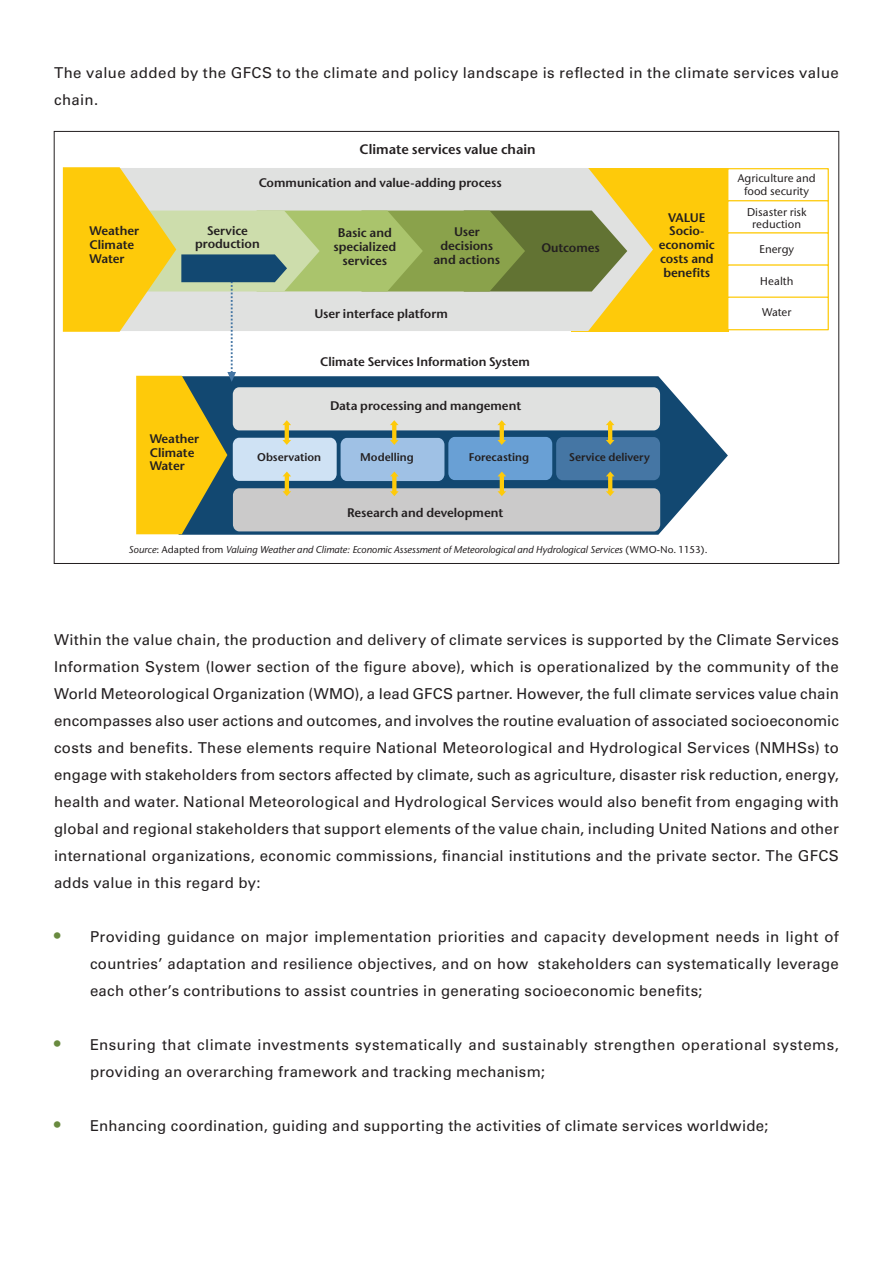
<style>
.page{position:relative;width:893px;height:1263px;background:#fff}
.page>*{position:absolute;margin:0;border:0;box-sizing:border-box;transform-origin:0 0}
.Body_text{font:15px/27px "Univers LTCYR 55 Roman";letter-spacing:.025em;color:#231f20}
.Indent{font:15px/27px "Univers LTCYR 55 Roman";letter-spacing:.02em;color:#231f20;text-align:justify}
.t1{font:600 13.65px "Stone Sans ITC";color:#231f20}
.t2{font:600 12.45px/13.6px "Stone Sans ITC";color:#231f20;text-align:center}
.t3{font:500 11.25px/12.5px "Stone Sans ITC";color:#231f20;text-align:center}
.t4{font:600 11.25px "Stone Sans ITC";color:#231f20}
.t5{font:italic 500 9.9px "Stone Sans ITC";color:#231f20}
.s1{font-style:normal}
.s2{font-size:18px;color:#698a3f}
</style>
<div class="page">
<div style="left:571px;top:168px;width:158px;height:163px;background:#feca0a"></div>
<svg style="left:627px;top:217px;width:26px;height:65px"></svg>
<svg style="left:179px;top:376px;width:549px;height:159px"></svg>
<div style="left:556px;top:437px;width:104px;height:43px;background:#4576a4;border-radius:7px"></div>
<div style="left:233px;top:387px;width:427px;height:43px;background:#e0e1e0;border-radius:7px"></div>
<div style="left:233px;top:488px;width:427px;height:43px;background:#cbcaca;border-radius:7px"></div>
<div style="left:727px;top:168px;width:102px;height:34px;border:1px solid #feca0a"></div>
<div style="left:727px;top:200px;width:102px;height:34px;border:1px solid #feca0a"></div>
<div style="left:727px;top:232px;width:102px;height:34px;border:1px solid #feca0a"></div>
<div style="left:727px;top:264px;width:102px;height:34px;border:1px solid #feca0a"></div>
<div style="left:727px;top:297px;width:102px;height:33px;border:1px solid #feca0a"></div>
<svg style="left:63px;top:167px;width:564px;height:367px"></svg>
<p class="Body_text" style="left:54px;top:59px;width:786px">The value added by the GFCS to the climate and policy landscape is reflected in the climate services value chain.</p>
<p class="t1" style="left:360px;top:140px;width:178px">Climate services value chain</p>
<p class="t2" style="left:90px;top:224px;width:51px;text-align:left">Weather<br>Climate<br>Water</p>
<p class="t2" style="left:259px;top:175px;width:244px">Communication and value-adding process</p>
<p class="t2" style="left:195px;top:223px;width:66px">Service production</p>
<p class="t2" style="left:333px;top:226px;width:64px">Basic and specialized services</p>
<p class="t2" style="left:434px;top:225px;width:68px">User decisions and actions</p>
<p class="t2" style="left:314px;top:306px;width:135px">User interface platform</p>
<p class="t2" style="left:541px;top:241px;width:60px">Outcomes</p>
<p class="t2" style="left:659px;top:211px;width:57px">VALUE<br>Socio&shy;economic costs and benefits</p>
<p class="t2" style="left:150px;top:432px;width:51px;text-align:left">Weather<br>Climate<br>Water</p>
<p class="t2" style="left:320px;top:355px;width:211px">Climate Services Information System</p>
<p class="t2" style="left:330px;top:399px;width:193px">Data processing and mangement</p>
<p class="t4" style="left:257px;top:450px;width:65px">Observation</p>
<p class="t4" style="left:360px;top:450px;width:55px">Modelling</p>
<p class="t4" style="left:469px;top:450px;width:62px">Forecasting</p>
<p class="t4" style="left:569px;top:450px;width:82px">Service delivery</p>
<p class="t2" style="left:347px;top:506px;width:158px">Research and development</p>
<p class="t5" style="left:129px;top:543px;width:581px">Source<span class="s1">: Adapted from</span> Valuing Weather and Climate: Economic Assessment of Meteorological and Hydrological Services <span class="s1">(WMO-No. 1153).</span></p>
<p class="t3" style="left:737px;top:172px;width:80px">Agriculture and food security</p>
<p class="t3" style="left:747px;top:206px;width:62px">Disaster risk reduction</p>
<p class="t3" style="left:759px;top:243px;width:37px">Energy</p>
<p class="t3" style="left:760px;top:274px;width:35px">Health</p>
<p class="t3" style="left:762px;top:306px;width:31px">Water</p>
<p class="Body_text" style="left:54px;top:626px;width:787px;text-align:justify">Within the value chain, the production and delivery of climate services is supported by the Climate Services Information System (lower section of the figure above), which is operationalized by the community of the World Meteorological Organization (WMO), a lead GFCS partner. However, the full climate services value chain encompasses also user actions and outcomes, and involves the routine evaluation of associated socioeconomic costs and benefits. These elements require National Meteorological and Hydrological Services (NMHSs) to engage with stakeholders from sectors affected by climate, such as agriculture, disaster risk reduction, energy, health and water. National Meteorological and Hydrological Services would also benefit from engaging with global and regional stakeholders that support elements of the value chain, including United Nations and other international organizations, economic commissions, financial institutions and the private sector. The GFCS adds value in this regard by:</p>
<p class="Indent" style="left:90px;top:923px;width:750px;text-indent:-36px"><span class="s2">•</span> Providing guidance on major implementation priorities and capacity development needs in light of countries’ adaptation and resilience objectives, and on how stakeholders can systematically leverage each other’s contributions to assist countries in generating socioeconomic benefits;</p>
<p class="Indent" style="left:90px;top:1031px;width:750px;text-indent:-36px"><span class="s2">•</span> Ensuring that climate investments systematically and sustainably strengthen operational systems, providing an overarching framework and tracking mechanism;</p>
<p class="Indent" style="left:54px;top:1112px;width:716px"><span class="s2">•</span> Enhancing coordination, guiding and supporting the activities of climate services worldwide;</p>
</div>
